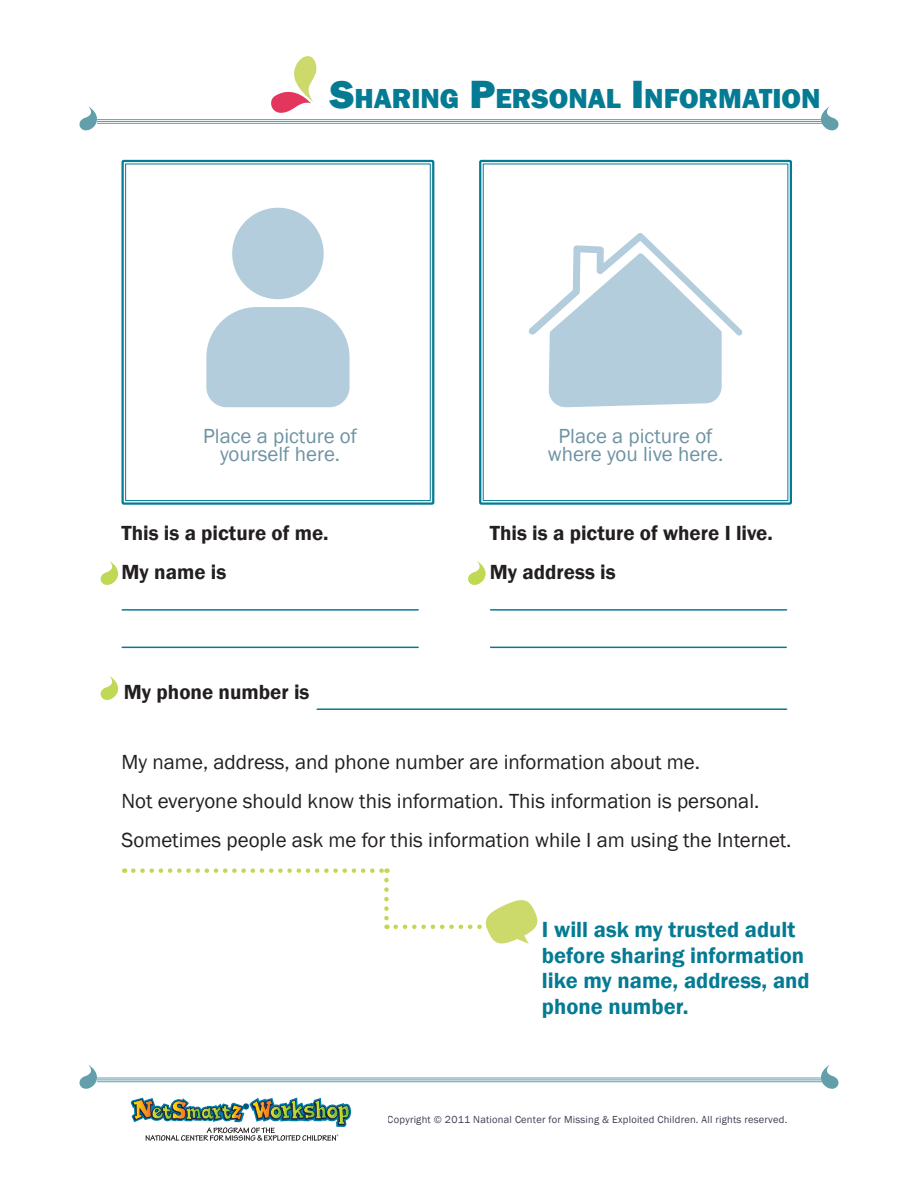
<style>
.page{position:relative;width:918px;height:1188px;background:#fff}
.page>*{position:absolute;margin:0;border:0;box-sizing:border-box;transform-origin:0 0}
.heading{font:800 28.35px "Franklin Gothic";color:#047b93}
.text{font:600 22.5px/25.5px "Franklin Gothic";color:#047b93}
.text-2{font:21px "Franklin Gothic";color:#231f20}
.text-3{font:600 21px "Franklin Gothic";color:#231f20}
.t1{font:21px/18.8px "Franklin Gothic";color:#6e92a2;text-align:center}
.t2{font:10.5px "Franklin Gothic";letter-spacing:.02em;color:#393b4d}
.s1{font-size:40.5px}
</style>
<div class="page">
<hr style="left:97px;top:119px;width:725px;height:1px;background:#639faa">
<hr style="left:97px;top:121px;width:725px;height:1px;background:#639faa">
<hr style="left:97px;top:123px;width:725px;height:1px;background:#639faa">
<hr style="left:97px;top:1078px;width:725px;height:1px;background:#639faa">
<hr style="left:97px;top:1080px;width:725px;height:1px;background:#639faa">
<hr style="left:97px;top:1081px;width:725px;height:1px;background:#639faa">
<svg style="left:818px;top:106px;width:21px;height:25px"></svg>
<svg style="left:818px;top:1065px;width:21px;height:24px"></svg>
<svg style="left:131px;top:1098px;width:220px;height:43px"></svg>
<svg style="left:79px;top:1065px;width:21px;height:24px"></svg>
<svg style="left:266px;top:56px;width:53px;height:67px"></svg>
<div style="left:122px;top:160px;width:312px;height:345px;border:2px solid #047b93"></div>
<div style="left:125px;top:164px;width:306px;height:337px;border:1px solid #047b93"></div>
<div style="left:232px;top:208px;width:92px;height:91px;background:#b3cddc;border-radius:50%"></div>
<svg style="left:206px;top:307px;width:144px;height:100px;background:#bad1df"></svg>
<div style="left:479px;top:160px;width:313px;height:345px;border:2px solid #047b93"></div>
<svg style="left:529px;top:233px;width:213px;height:174px"></svg>
<svg style="left:133px;top:868px;width:254px;height:5px"></svg>
<svg style="left:384px;top:880px;width:5px;height:49px"></svg>
<svg style="left:396px;top:900px;width:142px;height:44px"></svg>
<hr style="left:122px;top:609px;width:296px;height:2px;background:#047b93">
<hr style="left:491px;top:609px;width:296px;height:2px;background:#047b93">
<hr style="left:122px;top:647px;width:296px;height:1px;background:#047b93">
<hr style="left:491px;top:647px;width:295px;height:1px;background:#047b93">
<hr style="left:317px;top:708px;width:470px;height:2px;background:#047b93">
<svg style="left:79px;top:106px;width:21px;height:25px"></svg>
<svg style="left:100px;top:561px;width:19px;height:24px"></svg>
<svg style="left:100px;top:676px;width:19px;height:24px"></svg>
<svg style="left:468px;top:561px;width:18px;height:24px"></svg>
<p class="heading" style="left:330px;top:80px;width:407px"><span class="s1">S</span>HARING <span class="s1">P</span>ERSONAL <span class="s1">I</span> NFORMAT</p>
<p class="heading" style="left:772px;top:80px;width:50px">ION</p>
<p class="t1" style="left:203px;top:427px;width:156px">Place a picture of yourself here.</p>
<p class="t1" style="left:548px;top:427px;width:177px">Place a picture of where you live here.</p>
<p class="text-3" style="left:122px;top:520px;width:209px">This is a picture of me.</p>
<p class="text-3" style="left:122px;top:559px;width:106px">My name is</p>
<p class="text-3" style="left:124px;top:679px;width:187px">My phone number is</p>
<p class="text-3" style="left:490px;top:520px;width:285px">This is a picture of where I live.</p>
<p class="text-3" style="left:490px;top:559px;width:127px">My address is</p>
<p class="text-2" style="left:122px;top:749px;width:580px">My name, address, and phone number are information about me.</p>
<p class="text-2" style="left:122px;top:788px;width:640px">Not everyone should know this information. This information is personal.</p>
<p class="text-2" style="left:122px;top:827px;width:672px">Sometimes people ask me for this information while I am using the Internet.</p>
<p class="text" style="left:542px;top:917px;width:269px">I will ask my trusted adult before sharing information like my name, address, and phone number.</p>
<p class="t2" style="left:388px;top:1113px;width:401px">Copyright © 2011 National Center for Missing &amp; Exploited Children. All rights reserved.</p>
</div>
